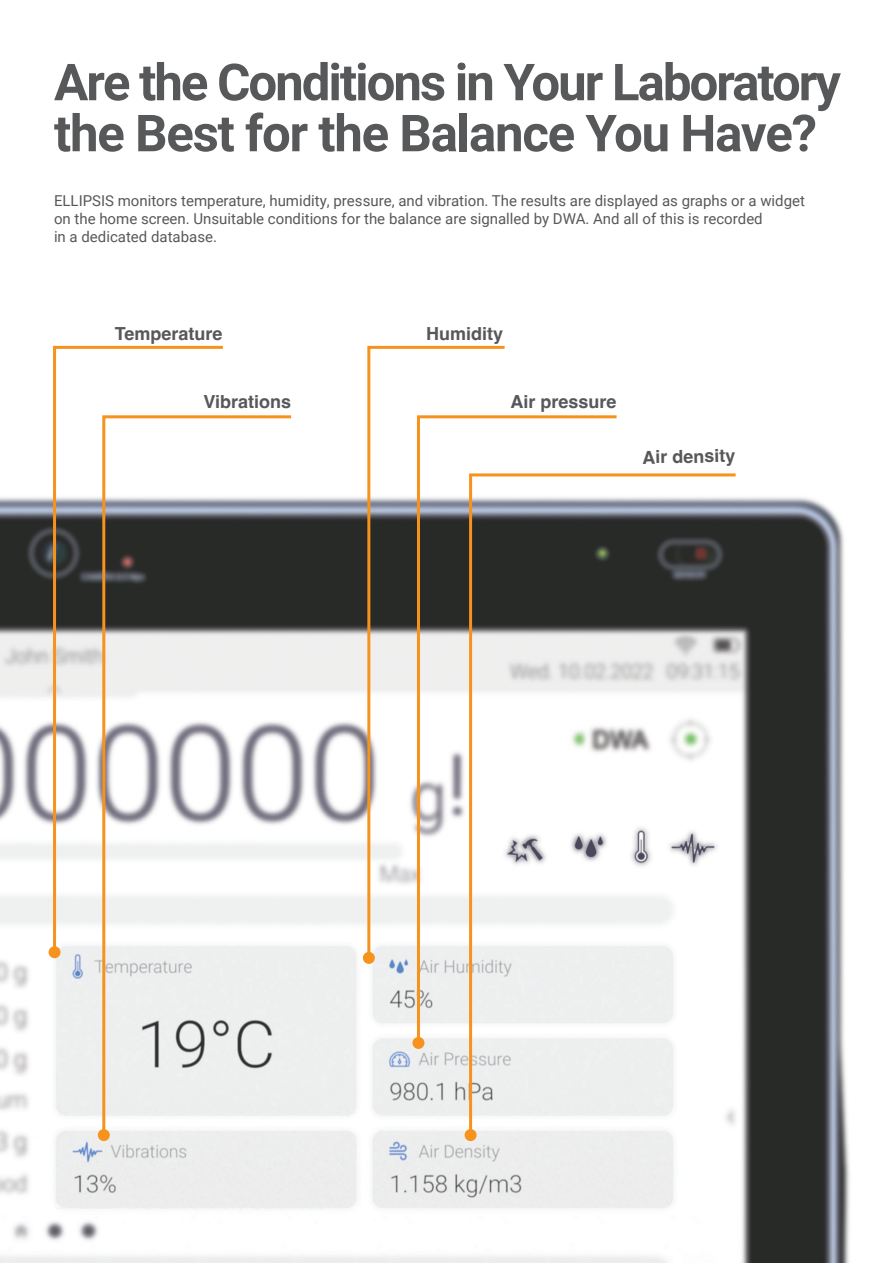
<style>
.page{position:relative;width:893px;height:1263px;background:#fff}
.page>*{position:absolute;margin:0;border:0;box-sizing:border-box;transform-origin:0 0}
.t1{font:700 51px/51px "Roboto";letter-spacing:-.04em;color:#57585a}
.t2{font:700 18px "Helvetica";color:#57585a}
.t3{font:15px/18px "Roboto";color:#57585a}
</style>
<div class="page">
<img style="left:0;top:497px;width:850px;height:766px">
<svg style="left:101px;top:415px;width:193px;height:723px"></svg>
<div style="left:98px;top:1129px;width:12px;height:12px;background:#f7931d;border-radius:50%"></div>
<svg style="left:366px;top:345px;width:139px;height:616px"></svg>
<div style="left:363px;top:952px;width:12px;height:12px;background:#f7931d;border-radius:50%"></div>
<svg style="left:415px;top:414px;width:202px;height:632px"></svg>
<div style="left:412px;top:1037px;width:12px;height:12px;background:#f7931d;border-radius:50%"></div>
<svg style="left:468px;top:472px;width:271px;height:666px"></svg>
<div style="left:465px;top:1129px;width:12px;height:12px;background:#f7931d;border-radius:50%"></div>
<svg style="left:52px;top:345px;width:174px;height:610px"></svg>
<div style="left:49px;top:946px;width:12px;height:12px;background:#f7931d;border-radius:50%"></div>
<p class="t1" style="left:54px;top:55px;width:788px">Are the Conditions in Your Laboratory the Best for the Balance You Have?</p>
<p class="t3" style="left:54px;top:191px;width:752px">ELLIPSIS monitors temperature, humidity, pressure, and vibration. The results are displayed as graphs or a widget on the home screen. Unsuitable conditions for the balance are signalled by DWA. And all of this is recorded<br>in a dedicated database.</p>
<p class="t2" style="left:115px;top:323px;width:109px">Temperature</p>
<p class="t2" style="left:426px;top:323px;width:79px">Humidity</p>
<p class="t2" style="left:203px;top:390px;width:89px">Vibrations</p>
<p class="t2" style="left:510px;top:390px;width:108px">Air pressure</p>
<p class="t2" style="left:642px;top:446px;width:95px;rotate:-1deg">Air density</p>
</div>
